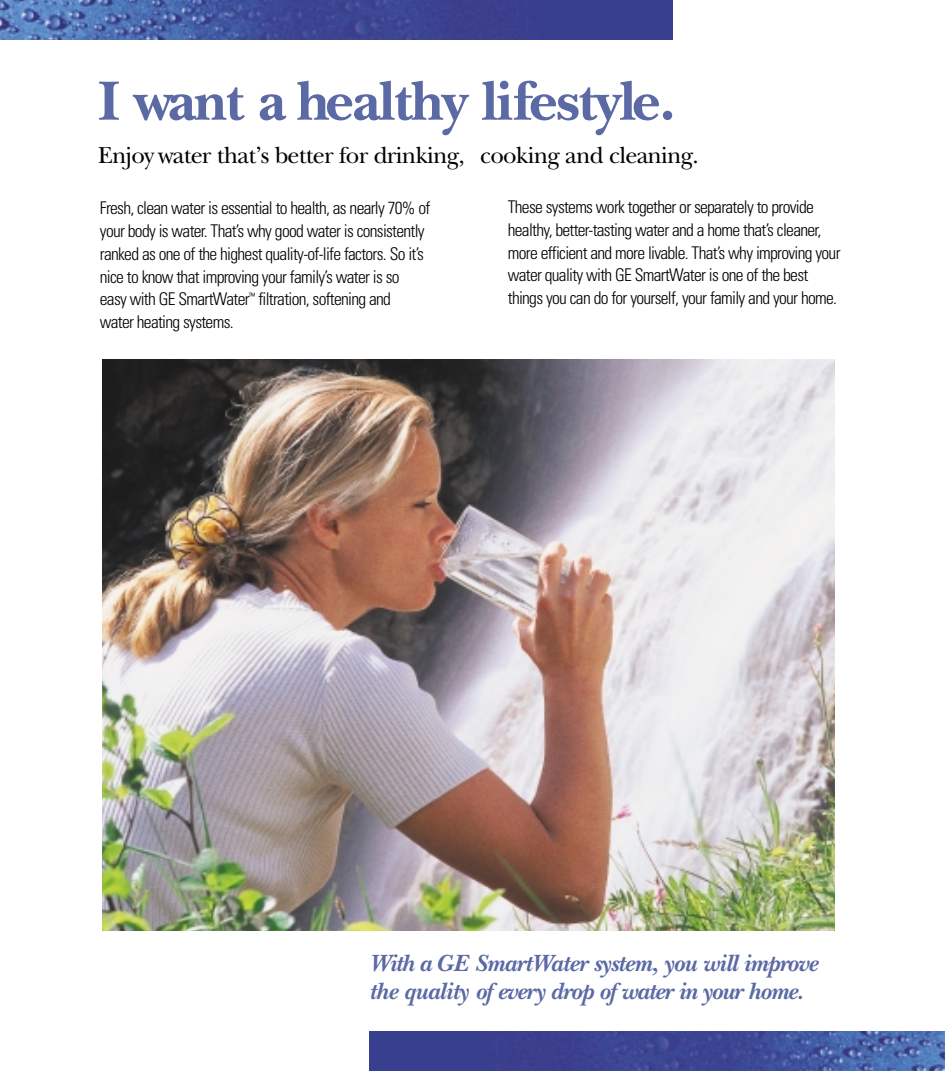
<style>
.page{position:relative;width:945px;height:1071px;background:#fff}
.page>*{position:absolute;margin:0;border:0;box-sizing:border-box;transform-origin:0 0}
.t1{font:700 57.75px "New Baskerville";letter-spacing:-.02em;color:#5b69a4}
.t2{font:italic 700 24.5px/28px "New Baskerville";letter-spacing:-.035em;color:#5b69a4}
.t3{font:24.15px "New Baskerville";letter-spacing:-.03em;color:#000}
.t4{font:300 condensed 17.5px/22.8px "Univers";letter-spacing:-.04em;color:#000}
</style>
<div class="page">
<img style="left:102px;top:360px;width:733px;height:571px">
<img style="left:0;top:0;width:672px;height:39px">
<img style="left:369px;top:1032px;width:576px;height:39px">
<h1 class="t1" style="left:98px;top:81px;width:579px">I want a healthy lifestyle.</h1>
<h3 class="t3" style="left:98px;top:147px;width:602px">Enjoy water that’s better for drinking, cooking and cleaning.</h3>
<p class="t4" style="left:100px;top:199px;width:332px">Fresh, clean water is essential to health, as nearly 70% of your body is water. That’s why good water is consistently ranked as one of the highest quality-of-life factors. So it’s nice to know that improving your family’s water is so easy with GE SmartWater<sup>™</sup> filtration, softening and<br>water heating systems.</p>
<p class="t4" style="left:508px;top:197px;width:334px">These systems work together or separately to provide healthy, better-tasting water and a home that’s cleaner, more efficient and more livable. That’s why improving your water quality with GE SmartWater is one of the best things you can do for yourself, your family and your home.</p>
<h2 class="t2" style="left:369px;top:952px;width:450px">With a GE SmartWater system, you will improve the quality of every drop of water in your home.</h2>
</div>
